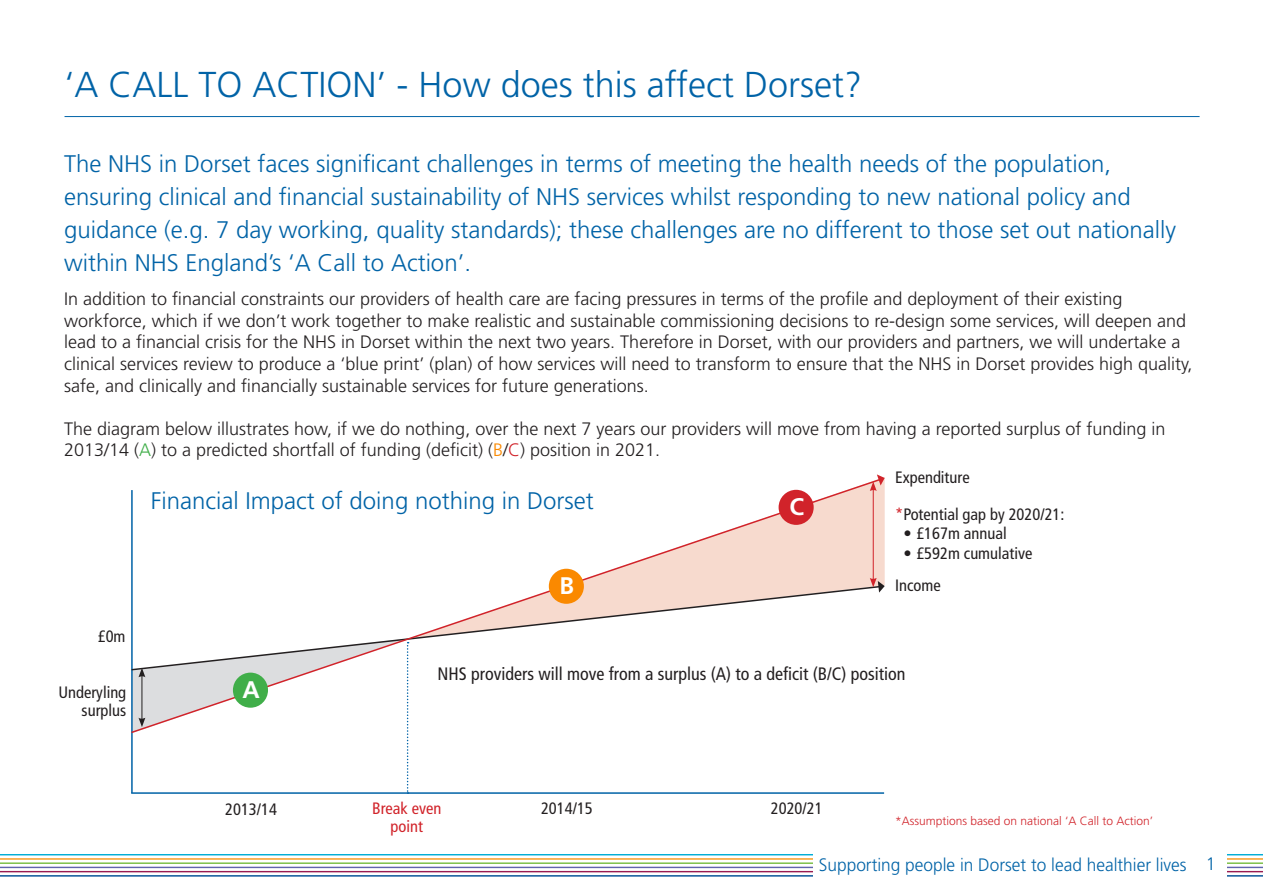
<style>
.page{position:relative;width:1263px;height:893px;background:#fff}
.page>*{position:absolute;margin:0;border:0;box-sizing:border-box;transform-origin:0 0}
.Chapter_header{font:300 36px "Frutiger";color:#0163a7}
.intro_par{font:300 24px/33px "Frutiger";color:#0163a7}
.intro_par-2{font:700 24px "Frutiger";color:#fff}
.t1{font:300 18px/21.6px "Frutiger";color:#231f20}
.intro_par-3{font:condensed 18px "Frutiger";color:#231f20}
.intro_par-4{font:300 18px "Frutiger";color:#0163a7;scale:.96 1}
.intro_par-5{font:condensed 16.5px "Frutiger";color:#231f20}
.intro_par-6{font:condensed 16.5px "Frutiger";color:#d1232a}
.Body_text_-_black{font:300 12px "Frutiger";color:#d1232a}
.s1{color:#40ae49}
.s2{color:#fa8900}
.s3{color:#d1232a}
</style>
<div class="page">
<hr style="left:0;top:854px;width:1263px;height:1px;background:#00acd5">
<hr style="left:0;top:858px;width:1263px;height:2px;background:#f7981d">
<hr style="left:0;top:862px;width:1263px;height:2px;background:#77bd42">
<hr style="left:0;top:867px;width:1263px;height:1px;background:#6064ae">
<hr style="left:0;top:871px;width:1263px;height:1px;background:#991b51">
<hr style="left:0;top:875px;width:1263px;height:2px;background:#014e95">
<div style="left:813px;top:848px;width:414px;height:35px;background:#fff"></div>
<hr style="left:65px;top:116px;width:1134px;height:1px;background:#0163a7">
<hr style="left:131px;top:490px;width:2px;height:303px;background:#0163a7">
<hr style="left:131px;top:792px;width:753px;height:2px;background:#0163a7">
<svg style="left:131px;top:482px;width:750px;height:252px"></svg>
<div style="left:778px;top:490px;width:36px;height:35px;background:#d1232a;border-radius:50%"></div>
<hr style="left:873px;top:489px;width:1px;height:91px;background:#d1232a">
<svg style="left:870px;top:474px;width:15px;height:17px"></svg>
<svg style="left:870px;top:578px;width:15px;height:15px"></svg>
<div style="left:549px;top:569px;width:35px;height:35px;background:#fa8900;border-radius:50%"></div>
<svg style="left:132px;top:639px;width:277px;height:155px"></svg>
<p class="Chapter_header" style="left:65px;top:64px;width:799px">‘A CALL TO ACTION’ - How does this affect Dorset?</p>
<p class="intro_par" style="left:64px;top:147px;width:1113px">The NHS in Dorset faces significant challenges in terms of meeting the health needs of the population, ensuring clinical and financial sustainability of NHS services whilst responding to new national policy and guidance (e.g. 7 day working, quality standards); these challenges are no different to those set out nationally within NHS England’s ‘A Call to Action’.</p>
<p class="t1" style="left:64px;top:288px;width:1130px">In addition to financial constraints our providers of health care are facing pressures in terms of the profile and deployment of their existing workforce, which if we don’t work together to make realistic and sustainable commissioning decisions to re-design some services, will deepen and lead to a financial crisis for the NHS in Dorset within the next two years. Therefore in Dorset, with our providers and partners, we will undertake a clinical services review to produce a ‘blue print’ (plan) of how services will need to transform to ensure that the NHS in Dorset provides high quality, safe, and clinically and financially sustainable services for future generations.</p>
<p class="t1" style="left:64px;top:418px;width:1103px">The diagram below illustrates how, if we do nothing, over the next 7 years our providers will move from having a reported surplus of funding in<br>2013/14 (<span class="s1">A</span>) to a predicted shortfall of funding (deficit) (<span class="s2">B</span>/<span class="s3">C</span>) position in 2021.</p>
<p class="intro_par-5" style="left:98px;top:627px;width:29px">£0m</p>
<p class="intro_par-5" style="left:58px;top:683px;width:69px">Underyling</p>
<p class="intro_par-5" style="left:82px;top:701px;width:46px">surplus</p>
<p class="intro_par" style="left:151px;top:484px;width:444px">Financial Impact of doing nothing in Dorset</p>
<p class="intro_par-2" style="left:560px;top:572px;width:16px">B</p>
<p class="intro_par-2" style="left:789px;top:493px;width:16px">C</p>
<p class="intro_par-5" style="left:895px;top:468px;width:76px">Expenditure</p>
<p class="intro_par-5" style="left:895px;top:504px;width:171px"><span class="s3">*</span>Potential gap by 2020/21:</p>
<p class="intro_par-5" style="left:904px;top:524px;width:105px">• £167m annual</p>
<p class="intro_par-5" style="left:904px;top:543px;width:130px">• £592m cumulative</p>
<p class="intro_par-5" style="left:895px;top:576px;width:47px">Income</p>
<p class="intro_par-2" style="left:242px;top:676px;width:19px">A</p>
<p class="intro_par-3" style="left:437px;top:663px;width:469px">NHS providers will move from a surplus (A) to a deficit (B/C) position</p>
<p class="intro_par-5" style="left:225px;top:800px;width:53px">2013/14</p>
<p class="intro_par-6" style="left:372px;top:799px;width:71px">Break even</p>
<p class="intro_par-5" style="left:541px;top:799px;width:53px">2014/15</p>
<p class="intro_par-5" style="left:771px;top:799px;width:53px">2020/21</p>
<p class="intro_par-6" style="left:391px;top:817px;width:34px">point</p>
<p class="Body_text_-_black" style="left:895px;top:814px;width:260px">*Assumptions based on national ‘A Call to Action’</p>
<p class="intro_par-4" style="left:819px;top:854px;width:415px">Supporting people in Dorset to lead healthier lives 1</p>
</div>
